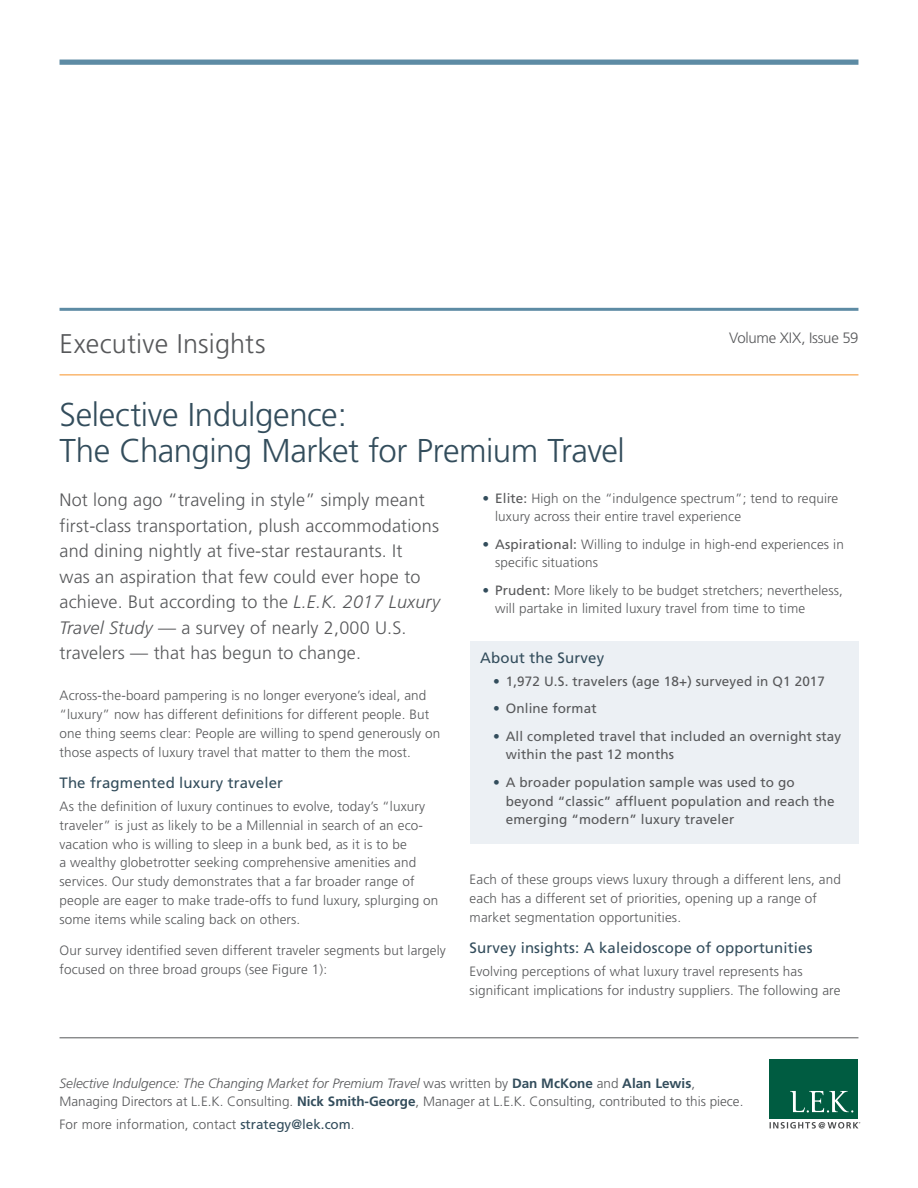
<style>
.page{position:relative;width:918px;height:1188px;background:#fff}
.page>*{position:absolute;margin:0;border:0;box-sizing:border-box;transform-origin:0 0}
.t1{font:300 33px/36px "Frutiger";letter-spacing:-.015em;color:#334d5c}
.t2{font:300 27px "Frutiger";letter-spacing:.005em;color:#57585a}
.t3{font:300 18px/25.5px "Frutiger";letter-spacing:.01em;color:#57585a}
.t4{font:15px "Frutiger";letter-spacing:.01em;color:#334d5c}
.t5{font:300 15px "Frutiger";letter-spacing:-.02em;color:#57585a}
.t6{font:300 13.5px/18.8px "Frutiger";letter-spacing:.01em;color:#57585a}
.t7{font:13.5px/18.8px "Frutiger";letter-spacing:.01em;color:#57585a}
.s1{font-style:italic}
.s2{color:#334d5c}
.s3{font-weight:400}
.s4{font-weight:700;color:#334d5c}
.s5{font-weight:400;color:#334d5c}
</style>
<div class="page">
<hr style="left:60px;top:375px;width:798px;height:1px;background:#f79328">
<hr style="left:60px;top:1038px;width:798px;height:1px;background:#57585a">
<div style="left:60px;top:60px;width:798px;height:5px;background:#5d8ba4"></div>
<hr style="left:60px;top:308px;width:798px;height:3px;background:#5d8ba4">
<div style="left:770px;top:1059px;width:88px;height:59px;background:#005c41"></div>
<svg style="left:790px;top:1091px;width:64px;height:22px"></svg>
<svg style="left:770px;top:1122px;width:90px;height:7px"></svg>
<div style="left:470px;top:641px;width:388px;height:203px;background:#ecf0f4"></div>
<h2 class="t2" style="left:60px;top:329px;width:207px">Executive Insights</h2>
<h1 class="t1" style="left:60px;top:398px;width:567px">Selective Indulgence:<br>The Changing Market for Premium Travel</h1>
<p class="t5" style="left:729px;top:330px;width:131px">Volume XIX, Issue 59</p>
<p class="t3" style="left:60px;top:487px;width:382px">Not long ago “traveling in style” simply meant first-class transportation, plush accommodations and dining nightly at five-star restaurants. It<br>was an aspiration that few could ever hope to achieve. But according to the <span class="s1">L.E.K. 2017 Luxury Travel Study</span> — a survey of nearly 2,000 U.S. travelers — that has begun to change.</p>
<p class="t6" style="left:60px;top:686px;width:382px">Across-the-board pampering is no longer everyone’s ideal, and “luxury” now has different definitions for different people. But one thing seems clear: People are willing to spend generously on those aspects of luxury travel that matter to them the most.</p>
<p class="t4" style="left:60px;top:774px;width:225px">The fragmented luxury traveler</p>
<p class="t6" style="left:60px;top:797px;width:380px">As the definition of luxury continues to evolve, today’s “luxury traveler” is just as likely to be a Millennial in search of an eco&shy;vacation who is willing to sleep in a bunk bed, as it is to be<br>a wealthy globetrotter seeking comprehensive amenities and services. Our study demonstrates that a far broader range of people are eager to make trade-offs to fund luxury, splurging on some items while scaling back on others.</p>
<p class="t6" style="left:60px;top:941px;width:388px">Our survey identified seven different traveler segments but largely focused on three broad groups (see Figure 1):</p>
<p class="t6" style="left:495px;top:489px;width:345px;text-indent:-13px"><span class="s2">•</span> <span class="s3">Elite:</span> High on the “indulgence spectrum”; tend to require luxury across their entire travel experience</p>
<p class="t6" style="left:495px;top:535px;width:350px;text-indent:-13px"><span class="s2">•</span> <span class="s3">Aspirational:</span> Willing to indulge in high-end experiences in specific situations</p>
<p class="t6" style="left:495px;top:581px;width:349px;text-indent:-13px"><span class="s2">•</span> <span class="s3">Prudent:</span> More likely to be budget stretchers; nevertheless, will partake in limited luxury travel from time to time</p>
<p class="t4" style="left:480px;top:649px;width:125px">About the Survey</p>
<p class="t7" style="left:493px;top:672px;width:334px"><span class="s2">•</span> 1,972 U.S. travelers (age 18+) surveyed in Q1 2017</p>
<p class="t7" style="left:493px;top:699px;width:105px"><span class="s2">•</span> Online format</p>
<p class="t7" style="left:506px;top:727px;width:337px;text-indent:-13px"><span class="s2">•</span> All completed travel that included an overnight stay within the past 12 months</p>
<p class="t7" style="left:506px;top:773px;width:330px;text-indent:-13px"><span class="s2">•</span> A broader population sample was used to go beyond “classic” affluent population and reach the emerging “modern” luxury traveler</p>
<p class="t6" style="left:470px;top:871px;width:373px">Each of these groups views luxury through a different lens, and each has a different set of priorities, opening up a range of market segmentation opportunities.</p>
<p class="t4" style="left:470px;top:939px;width:344px">Survey insights: A kaleidoscope of opportunities</p>
<p class="t6" style="left:470px;top:963px;width:372px">Evolving perceptions of what luxury travel represents has significant implications for industry suppliers. The following are</p>
<p class="t6" style="left:60px;top:1074px;width:685px;line-height:18px"><span class="s1">Selective Indulgence: The Changing Market for Premium Travel</span> was written by <span class="s4">Dan McKone</span> and <span class="s4">Alan Lewis</span>,<br>Managing Directors at L.E.K. Consulting. <span class="s4">Nick Smith-George</span>, Manager at L.E.K. Consulting, contributed to this piece.</p>
<p class="t6" style="left:60px;top:1115px;width:297px">For more information, contact <span class="s5">strategy@lek.com</span>.</p>
</div>
